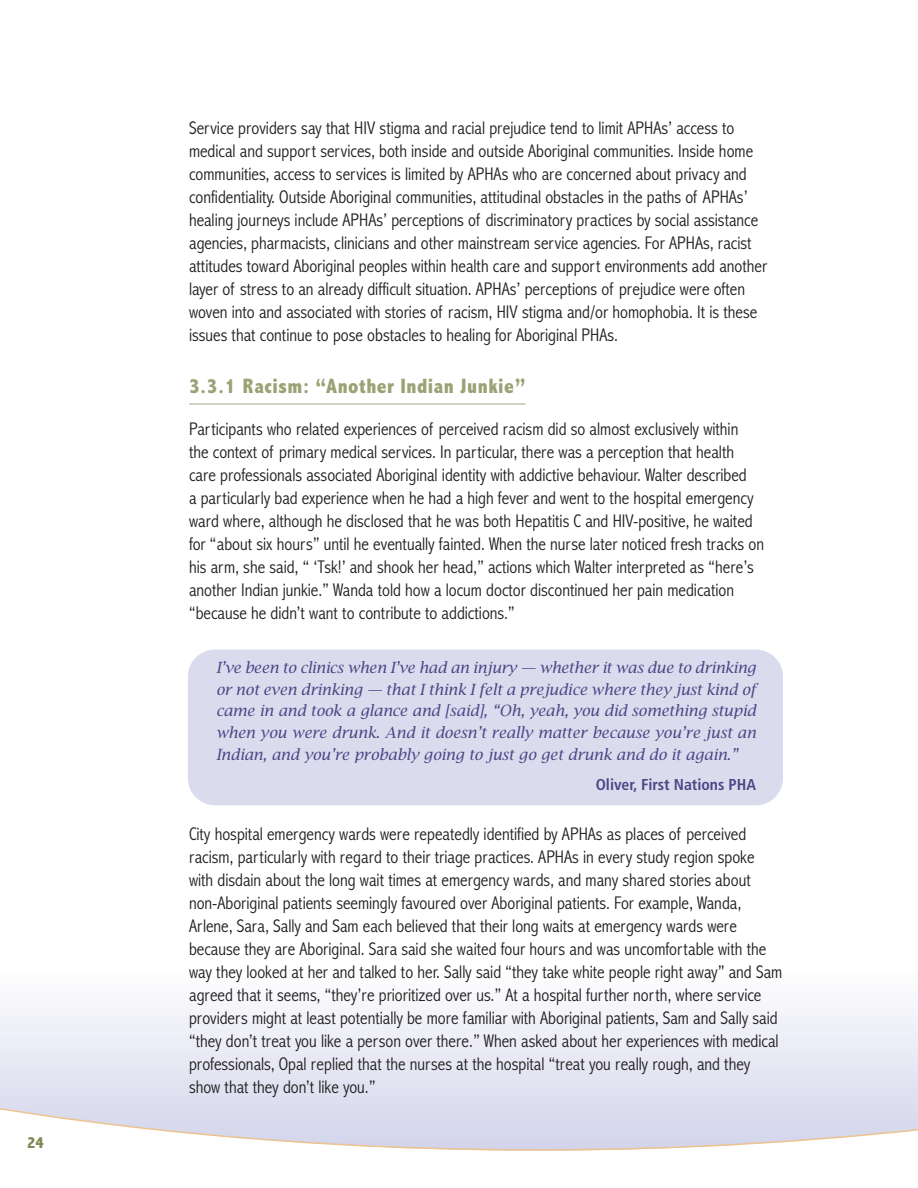
<style>
.page{position:relative;width:918px;height:1188px;background:#fff}
.page>*{position:absolute;margin:0;border:0;box-sizing:border-box;transform-origin:0 0}
.t1{font:800 condensed 21px "Abadi";letter-spacing:.025em;color:#9ba275}
.t2{font:300 condensed 18.45px/23px "Abadi";color:#231f20}
.t3{font:800 condensed 16.5px "Abadi";color:#7f8953}
.t4{font:700 condensed 15.75px "Frutiger";color:#4c4685}
.t5{font:italic 15.45px/21.8px "Lucida Bright";color:#4c4685;text-align:justify}
</style>
<div class="page">
<div style="left:0;top:973px;width:918px;height:215px;background:#f3f4f9"></div>
<div style="left:188px;top:650px;width:595px;height:155px;background:#dadcee;border-radius:27px"></div>
<hr style="left:189px;top:404px;width:337px;height:1px;background:#a0a77d">
<svg style="left:0;top:1054px;width:918px;height:134px"></svg>
<p class="t3" style="left:27px;top:1133px;width:18px">24</p>
<p class="t2" style="left:189px;top:116px;width:580px">Service providers say that HIV stigma and racial prejudice tend to limit APHAs’ access to medical and support services, both inside and outside Aboriginal communities. Inside home communities, access to services is limited by APHAs who are concerned about privacy and confidentiality. Outside Aboriginal communities, attitudinal obstacles in the paths of APHAs’ healing journeys include APHAs’ perceptions of discriminatory practices by social assistance agencies, pharmacists, clinicians and other mainstream service agencies. For APHAs, racist attitudes toward Aboriginal peoples within health care and support environments add another layer of stress to an already difficult situation. APHAs’ perceptions of prejudice were often woven into and associated with stories of racism, HIV stigma and/or homophobia. It is these issues that continue to pose obstacles to healing for Aboriginal PHAs.</p>
<p class="t1" style="left:189px;top:373px;width:338px">3.3.1 Racism: “Another Indian Junkie”</p>
<p class="t2" style="left:189px;top:417px;width:577px">Participants who related experiences of perceived racism did so almost exclusively within<br>the context of primary medical services. In particular, there was a perception that health care professionals associated Aboriginal identity with addictive behaviour. Walter described<br>a particularly bad experience when he had a high fever and went to the hospital emergency ward where, although he disclosed that he was both Hepatitis C and HIV-positive, he waited for “about six hours” until he eventually fainted. When the nurse later noticed fresh tracks on his arm, she said, “ ‘Tsk!’ and shook her head,” actions which Walter interpreted as “here’s another Indian junkie.” Wanda told how a locum doctor discontinued her pain medication “because he didn’t want to contribute to addictions.”</p>
<p class="t5" style="left:216px;top:657px;width:542px">I’ve been to clinics when I’ve had an injury — whether it was due to drinking or not even drinking — that I think I felt a prejudice where they just kind of came in and took a glance and [said], “Oh, yeah, you did something stupid when you were drunk. And it doesn’t really matter because you’re just an Indian, and you’re probably going to just go get drunk and do it again.”</p>
<p class="t4" style="left:596px;top:779px;width:162px">Oliver, First Nations PHA</p>
<p class="t2" style="left:189px;top:822px;width:595px">City hospital emergency wards were repeatedly identified by APHAs as places of perceived racism, particularly with regard to their triage practices. APHAs in every study region spoke with disdain about the long wait times at emergency wards, and many shared stories about non-Aboriginal patients seemingly favoured over Aboriginal patients. For example, Wanda, Arlene, Sara, Sally and Sam each believed that their long waits at emergency wards were because they are Aboriginal. Sara said she waited four hours and was uncomfortable with the way they looked at her and talked to her. Sally said “they take white people right away” and Sam agreed that it seems, “they’re prioritized over us.” At a hospital further north, where service providers might at least potentially be more familiar with Aboriginal patients, Sam and Sally said “they don’t treat you like a person over there.” When asked about her experiences with medical professionals, Opal replied that the nurses at the hospital “treat you really rough, and they show that they don’t like you.”</p>
</div>
